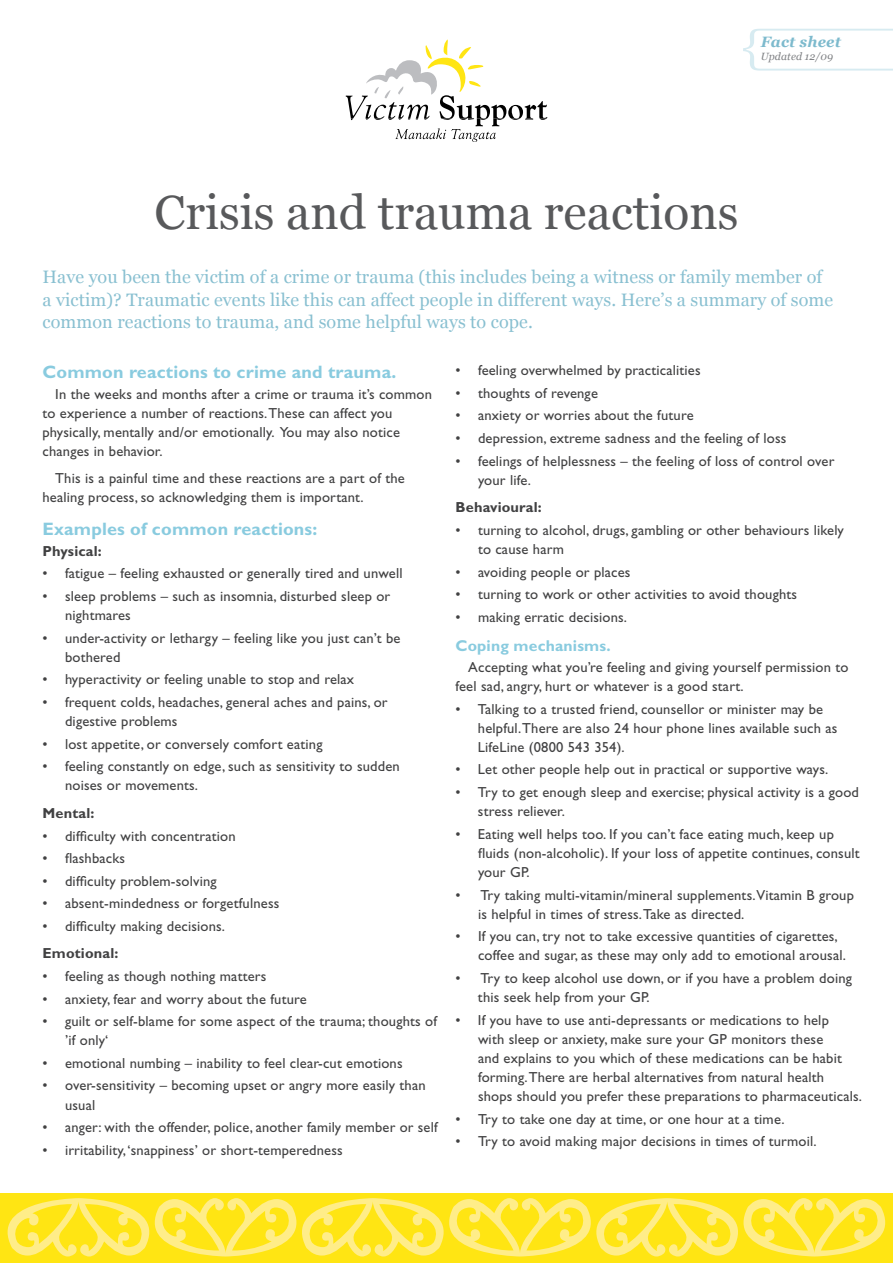
<style>
.page{position:relative;width:893px;height:1263px;background:#fff}
.page>*{position:absolute;margin:0;border:0;box-sizing:border-box;transform-origin:0 0}
.t1{font:48px "Georgia";color:#58595b}
.t2{font:18px/22.5px "Georgia";letter-spacing:.005em;color:#89c0d1}
.t3{font:700 18px "Gill Sans";letter-spacing:.01em;color:#89cbdf}
.t4{font:700 15.75px "Gill Sans";letter-spacing:.01em;color:#89cbdf}
.t5{font:italic 700 15px "Georgia";letter-spacing:.01em;color:#7dbacd}
.t6{font:14.55px/19.2px "Gill Sans";letter-spacing:.01em;color:#414142}
.t7{font:700 14.55px "Gill Sans";letter-spacing:.01em;color:#414142}
.t8{font:italic 10.5px "Georgia";letter-spacing:.01em;color:#808285}
</style>
<div class="page">
<div style="left:0;top:1194px;width:893px;height:69px;background:#ffe513"></div>
<svg style="left:7px;top:1198px;width:879px;height:58px"></svg>
<svg style="left:346px;top:39px;width:201px;height:103px"></svg>
<svg style="left:743px;top:29px;width:150px;height:42px"></svg>
<p class="t5" style="left:761px;top:34px;width:82px">Fact sheet</p>
<p class="t8" style="left:761px;top:50px;width:74px">Updated 12/09</p>
<h1 class="t1" style="left:155px;top:185px;width:585px">Crisis and trauma reactions</h1>
<p class="t2" style="left:43px;top:266px;width:792px">Have you been the victim of a crime or trauma (this includes being a witness or family member of a victim)? Traumatic events like this can affect people in different ways. Here’s a summary of some common reactions to trauma, and some helpful ways to cope.</p>
<p class="t3" style="left:43px;top:361px;width:355px">Common reactions to crime and trauma.</p>
<p class="t6" style="left:43px;top:385px;width:391px;text-indent:13px">In the weeks and months after a crime or trauma it’s common to experience a number of reactions. These can affect you physically, mentally and/or emotionally. You may also notice changes in behavior.</p>
<p class="t6" style="left:43px;top:469px;width:364px;text-indent:13px">This is a painful time and these reactions are a part of the healing process, so acknowledging them is important.</p>
<p class="t3" style="left:43px;top:518px;width:276px">Examples of common reactions:</p>
<p class="t7" style="left:43px;top:542px;width:61px">Physical:</p>
<p class="t6" style="left:43px;top:564px;width:362px">• fatigue – feeling exhausted or generally tired and unwell</p>
<p class="t6" style="left:65px;top:586px;width:327px;text-indent:-22px">• sleep problems – such as insomnia, disturbed sleep or nightmares</p>
<p class="t6" style="left:65px;top:628px;width:337px;text-indent:-23px">• under-activity or lethargy – feeling like you just can’t be bothered</p>
<p class="t6" style="left:43px;top:670px;width:313px">• hyperactivity or feeling unable to stop and relax</p>
<p class="t6" style="left:65px;top:692px;width:324px;text-indent:-23px">• frequent colds, headaches, general aches and pains, or digestive problems</p>
<p class="t6" style="left:43px;top:734px;width:281px">• lost appetite, or conversely comfort eating</p>
<p class="t6" style="left:65px;top:757px;width:336px;text-indent:-23px">• feeling constantly on edge, such as sensitivity to sudden noises or movements.</p>
<p class="t7" style="left:43px;top:804px;width:53px">Mental:</p>
<p class="t6" style="left:43px;top:826px;width:195px">• difficulty with concentration</p>
<p class="t6" style="left:43px;top:849px;width:84px">• flashbacks</p>
<p class="t6" style="left:43px;top:871px;width:176px">• difficulty problem-solving</p>
<p class="t6" style="left:43px;top:894px;width:238px">• absent-mindedness or forgetfulness</p>
<p class="t6" style="left:43px;top:916px;width:184px">• difficulty making decisions.</p>
<p class="t7" style="left:43px;top:945px;width:77px">Emotional:</p>
<p class="t6" style="left:43px;top:966px;width:225px">• feeling as though nothing matters</p>
<p class="t6" style="left:43px;top:989px;width:266px">• anxiety, fear and worry about the future</p>
<p class="t6" style="left:65px;top:1012px;width:373px;text-indent:-22px">• guilt or self-blame for some aspect of the trauma; thoughts of ’if only‘</p>
<p class="t6" style="left:43px;top:1053px;width:362px">• emotional numbing – inability to feel clear-cut emotions</p>
<p class="t6" style="left:65px;top:1076px;width:362px;text-indent:-23px">• over-sensitivity – becoming upset or angry more easily than usual</p>
<p class="t6" style="left:43px;top:1118px;width:397px">• anger: with the offender, police, another family member or self</p>
<p class="t6" style="left:43px;top:1140px;width:302px">• irritability,‘snappiness’ or short-temperedness</p>
<p class="t6" style="left:455px;top:361px;width:247px">• feeling overwhelmed by practicalities</p>
<p class="t6" style="left:455px;top:383px;width:144px">• thoughts of revenge</p>
<p class="t6" style="left:455px;top:406px;width:240px">• anxiety or worries about the future</p>
<p class="t6" style="left:455px;top:429px;width:332px">• depression, extreme sadness and the feeling of loss</p>
<p class="t6" style="left:478px;top:451px;width:358px;text-indent:-22px">• feelings of helplessness – the feeling of loss of control over your life.</p>
<p class="t7" style="left:455px;top:499px;width:88px">Behavioural:</p>
<p class="t6" style="left:478px;top:520px;width:367px;text-indent:-22px">• turning to alcohol, drugs, gambling or other behaviours likely to cause harm</p>
<p class="t6" style="left:455px;top:562px;width:177px">• avoiding people or places</p>
<p class="t6" style="left:455px;top:585px;width:343px">• turning to work or other activities to avoid thoughts</p>
<p class="t6" style="left:455px;top:607px;width:173px">• making erratic decisions.</p>
<p class="t4" style="left:455px;top:636px;width:157px">Coping mechanisms.</p>
<p class="t6" style="left:455px;top:658px;width:394px;text-indent:13px">Accepting what you’re feeling and giving yourself permission to feel sad, angry, hurt or whatever is a good start.</p>
<p class="t6" style="left:478px;top:699px;width:361px;text-indent:-22px">• Talking to a trusted friend, counsellor or minister may be helpful. There are also 24 hour phone lines available such as<br>LifeLine (0800 543 354).</p>
<p class="t6" style="left:455px;top:760px;width:374px">• Let other people help out in practical or supportive ways.</p>
<p class="t6" style="left:478px;top:782px;width:383px;text-indent:-22px">• Try to get enough sleep and exercise; physical activity is a good stress reliever.</p>
<p class="t6" style="left:478px;top:824px;width:383px;text-indent:-23px">• Eating well helps too. If you can’t face eating much, keep up fluids (non-alcoholic). If your loss of appetite continues, consult your GP.</p>
<p class="t6" style="left:478px;top:885px;width:377px;text-indent:-22px">• Try taking multi-vitamin/mineral supplements.Vitamin B group is helpful in times of stress. Take as directed.</p>
<p class="t6" style="left:478px;top:927px;width:369px;text-indent:-22px">• If you can, try not to take excessive quantities of cigarettes, coffee and sugar, as these may only add to emotional arousal.</p>
<p class="t6" style="left:478px;top:968px;width:376px;text-indent:-22px">• Try to keep alcohol use down, or if you have a problem doing this seek help from your GP.</p>
<p class="t6" style="left:478px;top:1010px;width:386px;text-indent:-23px">• If you have to use anti-depressants or medications to help<br>with sleep or anxiety, make sure your GP monitors these<br>and explains to you which of these medications can be habit forming. There are herbal alternatives from natural health shops should you prefer these preparations to pharmaceuticals.</p>
<p class="t6" style="left:455px;top:1109px;width:331px">• Try to take one day at time, or one hour at a time.</p>
<p class="t6" style="left:455px;top:1132px;width:363px">• Try to avoid making major decisions in times of turmoil.</p>
</div>
